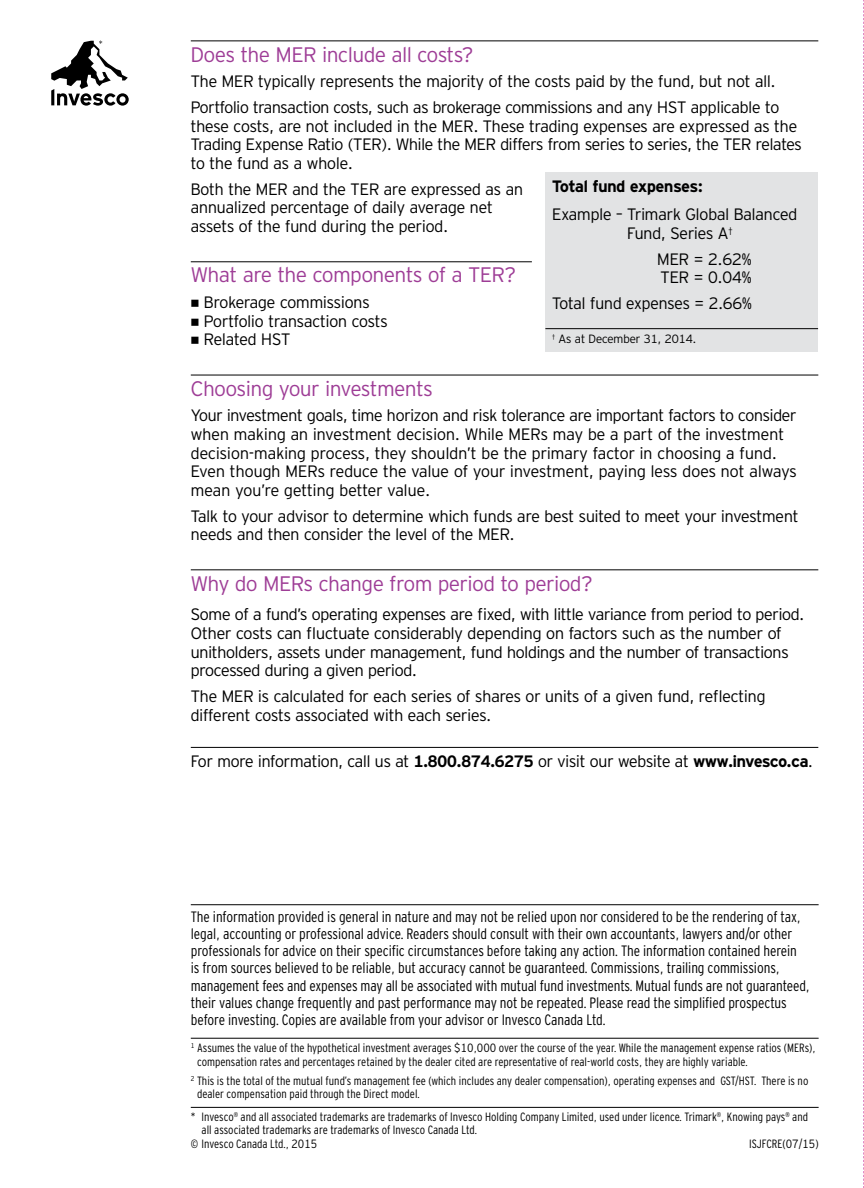
<style>
.page{position:relative;width:864px;height:1188px;background:#fff}
.page>*{position:absolute;margin:0;border:0;box-sizing:border-box;transform-origin:0 0}
.t1{font:300 21px "Invesco Interstate";color:#9e3d96}
.t2{font:300 16.5px/18.8px "Invesco Interstate";letter-spacing:-.005em;color:#000}
.t3{font:700 16.5px "Invesco Interstate";color:#000}
.t4{font:300 15px/17.2px "Invesco Interstate Cond";letter-spacing:-.005em;color:#000}
.t5{font:300 12px/13.5px "Invesco Interstate Cond";color:#000}
.t6{font:300 12px "Invesco Interstate";color:#000}
.s1{font-size:13.5px}
.s2{font-weight:700}
</style>
<div class="page">
<hr style="left:191px;top:41px;width:627px;height:1px;background:#000">
<hr style="left:191px;top:261px;width:341px;height:1px;background:#000">
<hr style="left:191px;top:375px;width:627px;height:1px;background:#000">
<hr style="left:191px;top:569px;width:627px;height:1px;background:#000">
<hr style="left:191px;top:747px;width:627px;height:1px;background:#000">
<hr style="left:191px;top:904px;width:628px;height:1px;background:#000">
<hr style="left:191px;top:1038px;width:628px;height:1px;background:#000">
<hr style="left:191px;top:1107px;width:628px;height:1px;background:#000">
<div style="left:545px;top:172px;width:273px;height:179px;background:#e2e3e4"></div>
<hr style="left:545px;top:328px;width:273px;height:1px;background:#000">
<svg style="left:51px;top:41px;width:78px;height:65px"></svg>
<svg style="left:863px;top:0;width:1px;height:1188px"></svg>
<p class="t1" style="left:191px;top:42px;width:284px">Does the MER include all costs?</p>
<p class="t2" style="left:191px;top:69px;width:590px;line-height:25.5px">The MER typically represents the majority of the costs paid by the fund, but not all.<br>Portfolio transaction costs, such as brokerage commissions and any HST applicable to</p>
<p class="t2" style="left:191px;top:116px;width:613px">these costs, are not included in the MER. These trading expenses are expressed as the<br>Trading Expense Ratio (TER). While the MER differs from series to series, the TER relates to the fund as a whole.</p>
<p class="t2" style="left:191px;top:179px;width:334px">Both the MER and the TER are expressed as an annualized percentage of daily average net assets of the fund during the period.</p>
<p class="t1" style="left:191px;top:262px;width:327px">What are the components of a TER?</p>
<p class="t2" style="left:191px;top:293px;width:180px"><span class="s1">•</span> Brokerage commissions</p>
<p class="t2" style="left:191px;top:311px;width:198px"><span class="s1">•</span> Portfolio transaction costs</p>
<p class="t2" style="left:191px;top:330px;width:101px"><span class="s1">•</span> Related HST</p>
<p class="t1" style="left:191px;top:376px;width:243px">Choosing your investments</p>
<p class="t2" style="left:191px;top:406px;width:607px">Your investment goals, time horizon and risk tolerance are important factors to consider when making an investment decision. While MERs may be a part of the investment decision-making process, they shouldn’t be the primary factor in choosing a fund.<br>Even though MERs reduce the value of your investment, paying less does not always mean you’re getting better value.</p>
<p class="t2" style="left:191px;top:506px;width:609px">Talk to your advisor to determine which funds are best suited to meet your investment needs and then consider the level of the MER.</p>
<p class="t1" style="left:191px;top:571px;width:403px">Why do MERs change from period to period?</p>
<p class="t2" style="left:191px;top:605px;width:615px">Some of a fund’s operating expenses are fixed, with little variance from period to period.<br>Other costs can fluctuate considerably depending on factors such as the number of unitholders, assets under management, fund holdings and the number of transactions processed during a given period.</p>
<p class="t2" style="left:191px;top:687px;width:576px">The MER is calculated for each series of shares or units of a given fund, reflecting different costs associated with each series.</p>
<p class="t2" style="left:191px;top:751px;width:624px">For more information, call us at <span class="s2">1.800.874.6275</span> or visit our website at <span class="s2">www.invesco.ca</span>.</p>
<p class="t3" style="left:552px;top:176px;width:152px">Total fund expenses:</p>
<p class="t2" style="left:627px;top:205px;width:171px;text-indent:-75px">Example – Trimark Global Balanced<br>Fund, Series A<sup>†</sup></p>
<p class="t2" style="left:657px;top:249px;width:96px">MER = 2.62%<br>TER = 0.04%</p>
<p class="t2" style="left:552px;top:293px;width:201px">Total fund expenses = 2.66%</p>
<p class="t6" style="left:552px;top:331px;width:146px"><sup>†</sup> As at December 31, 2014.</p>
<p class="t4" style="left:191px;top:907px;width:621px">The information provided is general in nature and may not be relied upon nor considered to be the rendering of tax, legal, accounting or professional advice. Readers should consult with their own accountants, lawyers and/or other professionals for advice on their specific circumstances before taking any action. The information contained herein<br>is from sources believed to be reliable, but accuracy cannot be guaranteed. Commissions, trailing commissions, management fees and expenses may all be associated with mutual fund investments. Mutual funds are not guaranteed, their values change frequently and past performance may not be repeated. Please read the simplified prospectus before investing. Copies are available from your advisor or Invesco Canada Ltd.</p>
<p class="t5" style="left:197px;top:1041px;width:620px;text-indent:-6px"><sup>1</sup> Assumes the value of the hypothetical investment averages $10,000 over the course of the year. While the management expense ratios (MERs), compensation rates and percentages retained by the dealer cited are representative of real-world costs, they are highly variable.</p>
<p class="t5" style="left:197px;top:1073px;width:613px;text-indent:-6px"><sup>2</sup> This is the total of the mutual fund’s management fee (which includes any dealer compensation), operating expenses and GST/HST. There is no dealer compensation paid through the Direct model.</p>
<p class="t5" style="left:191px;top:1109px;width:619px">* Invesco<sup>®</sup> and all associated trademarks are trademarks of Invesco Holding Company Limited, used under licence. Trimark<sup>®</sup>, Knowing pays<sup>®</sup> and</p>
<p class="t5" style="left:202px;top:1123px;width:277px">all associated trademarks are trademarks of Invesco Canada Ltd.</p>
<p class="t5" style="left:191px;top:1136px;width:128px">© Invesco Canada Ltd., 2015</p>
<p class="t5" style="left:749px;top:1136px;width:71px">ISJFCRE(07/15)</p>
</div>
